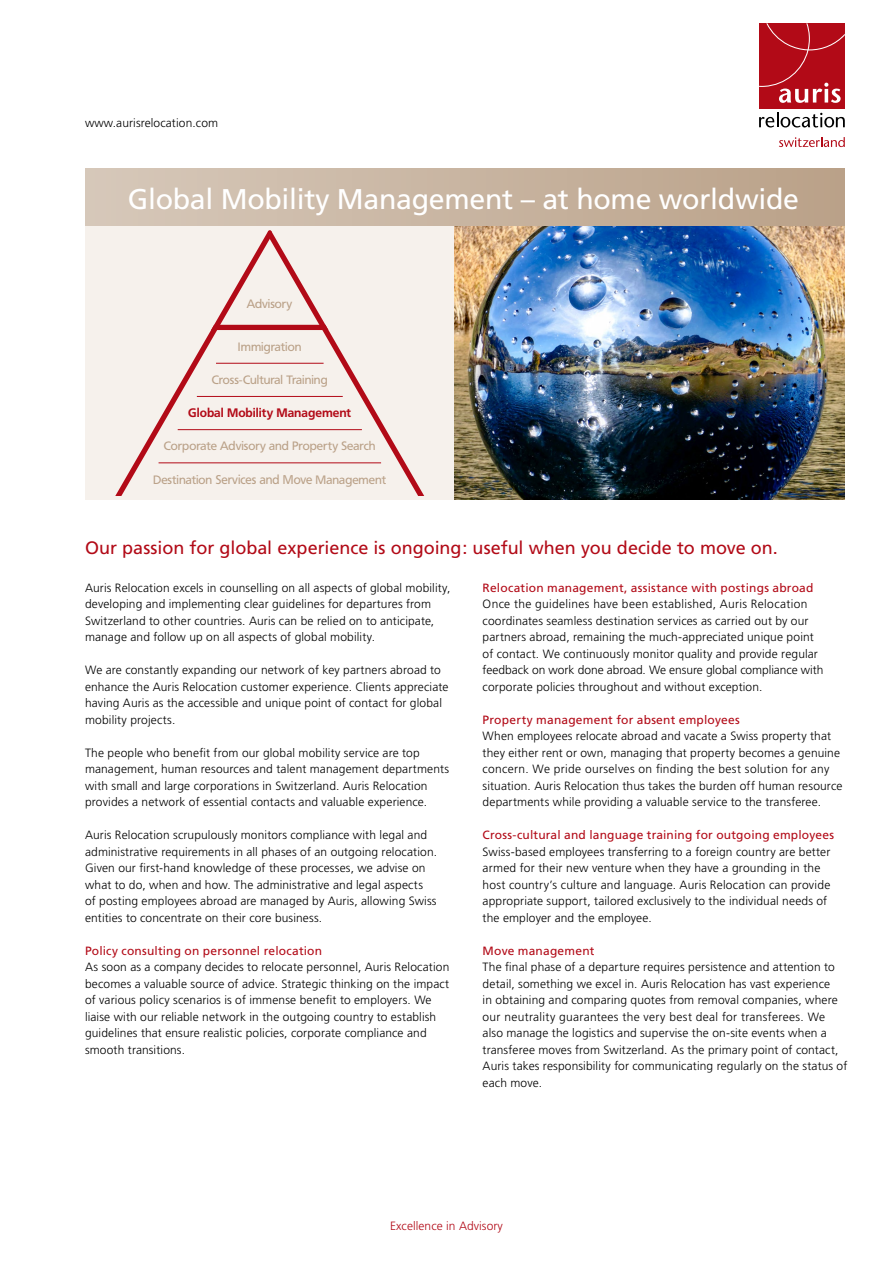
<style>
.page{position:relative;width:893px;height:1263px;background:#fff}
.page>*{position:absolute;margin:0;border:0;box-sizing:border-box;transform-origin:0 0}
.t1{font:28.5px "Frutiger";letter-spacing:-.01em;color:#fff}
.t2{font:18px "Frutiger";color:#b20a17}
.t3{font:700 12.15px "Frutiger BQ";color:#b20a17}
.t4{font:300 12px/16.5px "Frutiger";letter-spacing:.01em;color:#000}
.t5{font:12px "Frutiger";letter-spacing:.015em;color:#b20a17}
.t6{font:12px "Frutiger BQ";color:#baa188}
.t7{font:300 12px "Frutiger";letter-spacing:.005em;color:#b20a17}
.s1{font-size:12.6px}
</style>
<div class="page">
<div style="left:759px;top:23px;width:86px;height:86px;background:#b20a17"></div>
<svg style="left:759px;top:112px;width:86px;height:15px"></svg>
<svg style="left:779px;top:137px;width:66px;height:10px"></svg>
<svg style="left:759px;top:23px;width:86px;height:80px"></svg>
<div style="left:85px;top:168px;width:760px;height:58px;background:linear-gradient(to right,#d7c8ba,#baa188)"></div>
<img style="left:454px;top:226px;width:391px;height:273px">
<div style="left:85px;top:226px;width:369px;height:273px;background:#f6f1ec"></div>
<svg style="left:115px;top:230px;width:309px;height:266px"></svg>
<p class="t4" style="left:85px;top:115px;width:135px">www.aurisrelocation.com</p>
<h1 class="t1" style="left:128px;top:182px;width:673px">Global Mobility Management – at home worldwide</h1>
<p class="t6" style="left:247px;top:297px;width:47px">Advisory</p>
<p class="t6" style="left:238px;top:340px;width:65px">Immigration</p>
<p class="t6" style="left:212px;top:373px;width:117px">Cross-Cultural Training</p>
<p class="t3" style="left:188px;top:406px;width:164px">Global Mobility Management</p>
<p class="t6" style="left:164px;top:439px;width:213px">Corporate Advisory and Property Search</p>
<p class="t6" style="left:153px;top:472px;width:235px">Destination <span class="s1">Services and Move</span> Management</p>
<h2 class="t2" style="left:85px;top:537px;width:694px">Our passion for global experience is ongoing: useful when you decide to move on.</h2>
<p class="t4" style="left:85px;top:579px;width:367px">Auris Relocation excels in counselling on all aspects of global mobility, developing and implementing clear guidelines for departures from Switzerland to other countries. Auris can be relied on to anticipate, manage and follow up on all aspects of global mobility.</p>
<p class="t4" style="left:85px;top:662px;width:365px">We are constantly expanding our network of key partners abroad to enhance the Auris Relocation customer experience. Clients appreciate having Auris as the accessible and unique point of contact for global mobility projects.</p>
<p class="t4" style="left:85px;top:744px;width:366px">The people who benefit from our global mobility service are top management, human resources and talent management departments with small and large corporations in Switzerland. Auris Relocation provides a network of essential contacts and valuable experience.</p>
<p class="t4" style="left:85px;top:827px;width:354px">Auris Relocation scrupulously monitors compliance with legal and administrative requirements in all phases of an outgoing relocation.<br>Given our first-hand knowledge of these processes, we advise on what to do, when and how. The administrative and legal aspects<br>of posting employees abroad are managed by Auris, allowing Swiss entities to concentrate on their core business.</p>
<p class="t5" style="left:85px;top:943px;width:239px">Policy consulting on personnel relocation</p>
<p class="t4" style="left:85px;top:959px;width:366px">As soon as a company decides to relocate personnel, Auris Relocation becomes a valuable source of advice. Strategic thinking on the impact of various policy scenarios is of immense benefit to employers. We liaise with our reliable network in the outgoing country to establish guidelines that ensure realistic policies, corporate compliance and smooth transitions.</p>
<p class="t5" style="left:483px;top:580px;width:332px">Relocation management, assistance with postings abroad</p>
<p class="t4" style="left:483px;top:596px;width:342px">Once the guidelines have been established, Auris Relocation coordinates seamless destination services as carried out by our partners abroad, remaining the much-appreciated unique point of contact. We continuously monitor quality and provide regular feedback on work done abroad. We ensure global compliance with corporate policies throughout and without exception.</p>
<p class="t5" style="left:483px;top:712px;width:259px">Property management for absent employees</p>
<p class="t4" style="left:483px;top:728px;width:361px">When employees relocate abroad and vacate a Swiss property that they either rent or own, managing that property becomes a genuine concern. We pride ourselves on finding the best solution for any situation. Auris Relocation thus takes the burden off human resource departments while providing a valuable service to the transferee.</p>
<p class="t5" style="left:483px;top:828px;width:353px">Cross-cultural and language training for outgoing employees</p>
<p class="t4" style="left:483px;top:843px;width:349px">Swiss-based employees transferring to a foreign country are better armed for their new venture when they have a grounding in the host country’s culture and language. Auris Relocation can provide appropriate support, tailored exclusively to the individual needs of the employer and the employee.</p>
<p class="t5" style="left:483px;top:943px;width:113px">Move management</p>
<p class="t4" style="left:483px;top:959px;width:366px">The final phase of a departure requires persistence and attention to detail, something we excel in. Auris Relocation has vast experience<br>in obtaining and comparing quotes from removal companies, where our neutrality guarantees the very best deal for transferees. We also manage the logistics and supervise the on-site events when a transferee moves from Switzerland. As the primary point of contact, Auris takes responsibility for communicating regularly on the status of each move.</p>
<p class="t7" style="left:390px;top:1219px;width:114px">Excellence in Advisory</p>
</div>
